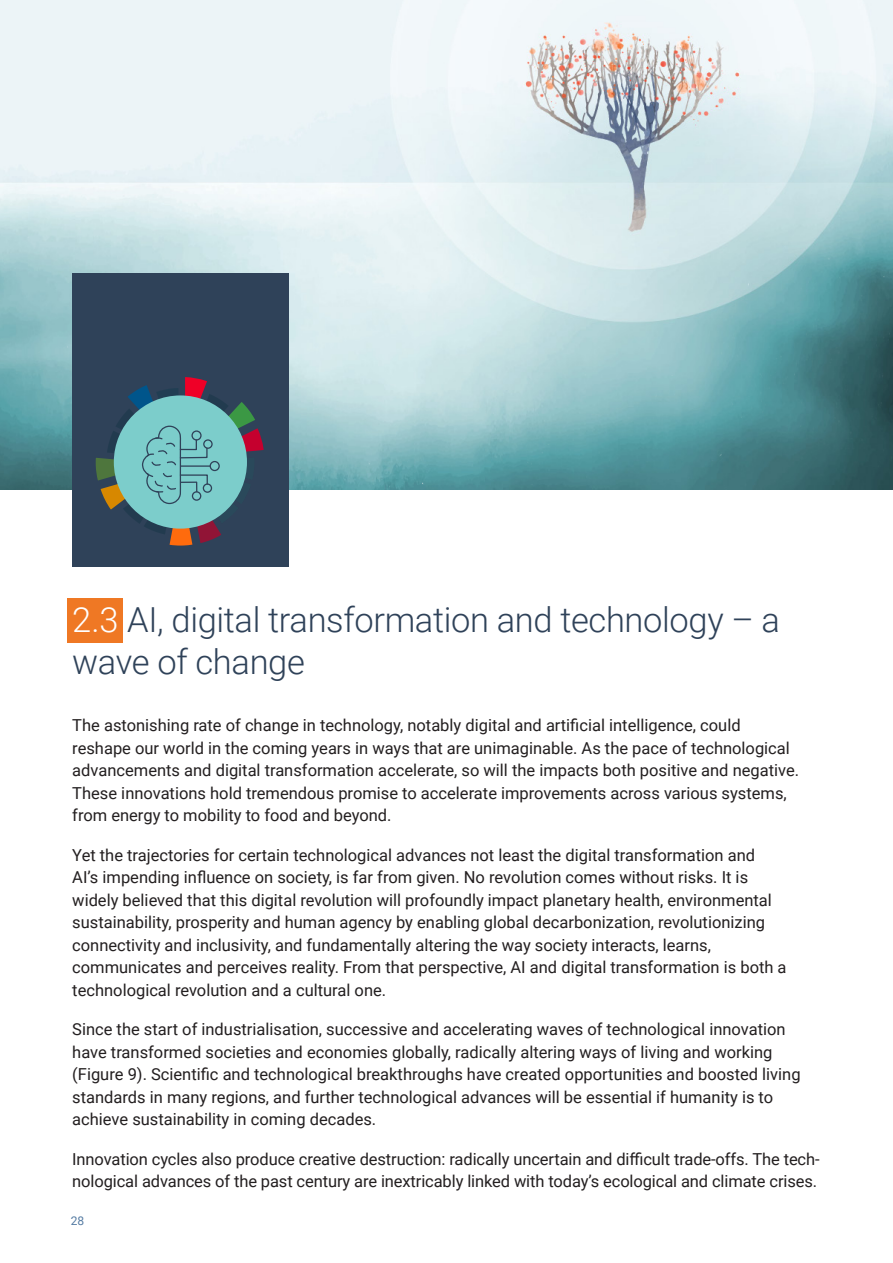
<style>
.page{position:relative;width:893px;height:1263px;background:#fff}
.page>*{position:absolute;margin:0;border:0;box-sizing:border-box;transform-origin:0 0}
.t1{font:300 34.5px/41.4px "Roboto";letter-spacing:-.01em;color:#2f4259}
.t2{font:16.5px/22.5px "Roboto";color:#231f20}
.t3{font:12px "Roboto";color:#567ca3}
.s1{color:#fff}
</style>
<div class="page">
<img style="left:0;top:0;width:893px;height:489px">
<div style="left:67px;top:598px;width:55px;height:45px;background:#ef7824"></div>
<div style="left:72px;top:273px;width:217px;height:294px;background:#2f4259"></div>
<svg style="left:96px;top:377px;width:168px;height:169px"></svg>
<div style="left:191px;top:430px;width:11px;height:11px;border:1px solid #2f4259;border-radius:50%"></div>
<div style="left:203px;top:439px;width:10px;height:10px;border:1px solid #2f4259;border-radius:50%"></div>
<div style="left:210px;top:461px;width:10px;height:10px;border:1px solid #2f4259;border-radius:50%"></div>
<div style="left:203px;top:483px;width:9px;height:10px;border:1px solid #2f4259;border-radius:50%"></div>
<div style="left:192px;top:491px;width:9px;height:10px;border:1px solid #2f4259;border-radius:50%"></div>
<p class="t1" style="left:72px;top:598px;width:709px"><span class="s1">2.3</span> AI, digital transformation and technology – a wave of change</p>
<p class="t2" style="left:72px;top:713px;width:728px">The astonishing rate of change in technology, notably digital and artificial intelligence, could reshape our world in the coming years in ways that are unimaginable. As the pace of technological advancements and digital transformation accelerate, so will the impacts both positive and negative.<br>These innovations hold tremendous promise to accelerate improvements across various systems, from energy to mobility to food and beyond.</p>
<p class="t2" style="left:72px;top:843px;width:716px">Yet the trajectories for certain technological advances not least the digital transformation and<br>AI’s impending influence on society, is far from given. No revolution comes without risks. It is widely believed that this digital revolution will profoundly impact planetary health, environmental sustainability, prosperity and human agency by enabling global decarbonization, revolutionizing connectivity and inclusivity, and fundamentally altering the way society interacts, learns, communicates and perceives reality. From that perspective, AI and digital transformation is both a technological revolution and a cultural one.</p>
<p class="t2" style="left:72px;top:1017px;width:730px">Since the start of industrialisation, successive and accelerating waves of technological innovation have transformed societies and economies globally, radically altering ways of living and working (Figure 9). Scientific and technological breakthroughs have created opportunities and boosted living standards in many regions, and further technological advances will be essential if humanity is to achieve sustainability in coming decades.</p>
<p class="t2" style="left:72px;top:1147px;width:749px">Innovation cycles also produce creative destruction: radically uncertain and difficult trade-offs. The tech&shy;nological advances of the past century are inextricably linked with today’s ecological and climate crises.</p>
<p class="t3" style="left:71px;top:1212px;width:15px">28</p>
</div>
